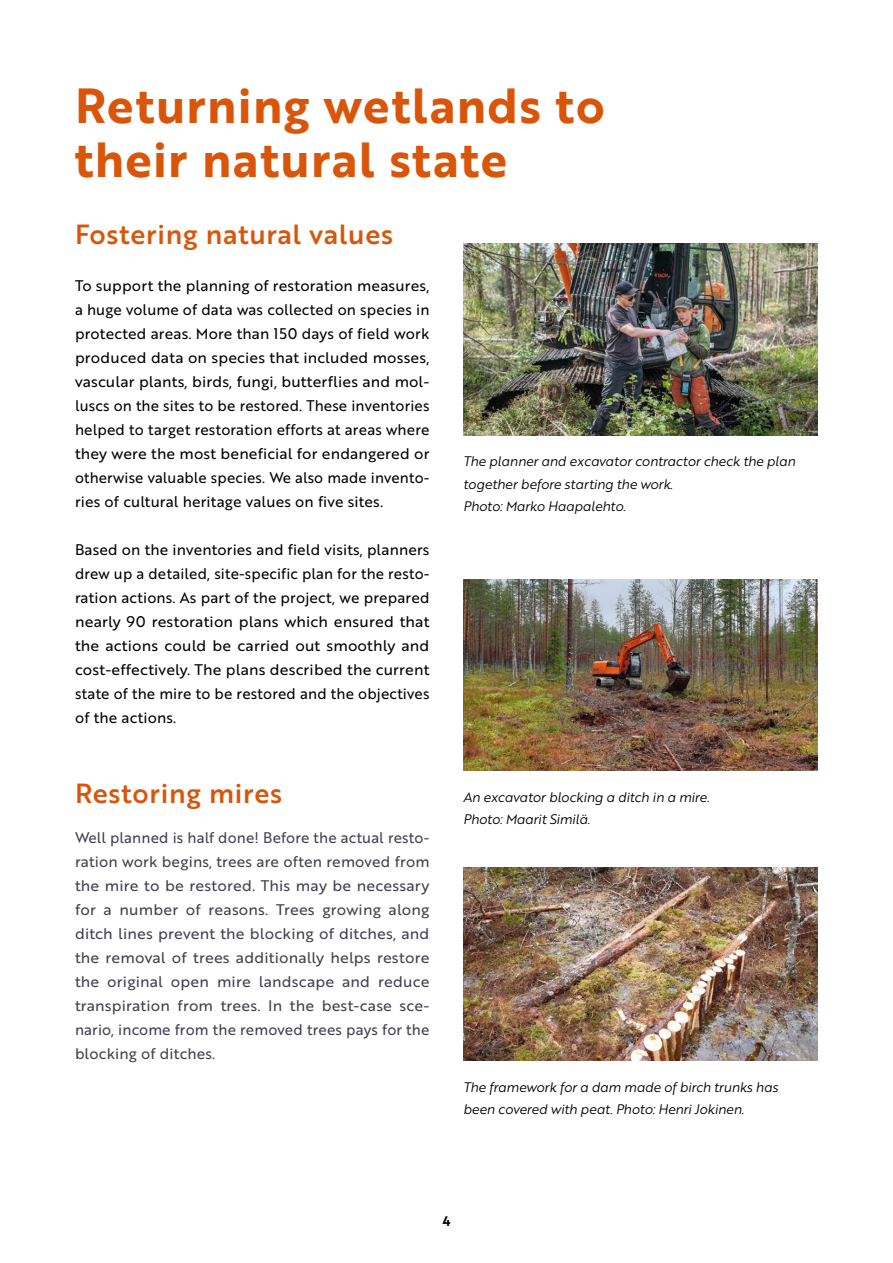
<style>
.page{position:relative;width:893px;height:1263px;background:#fff}
.page>*{position:absolute;margin:0;border:0;box-sizing:border-box;transform-origin:0 0}
.Otsikko_H2{font:48px/54px "Brother 1816 Bold";letter-spacing:.025em;color:#d85509}
.Otsikko_H3{font:27px "Brother 1816 Medium";letter-spacing:.025em;color:#d85509}
.Leipäteksti{font:15px/24px "Brother 1816 Regular";letter-spacing:.01em;color:#000;text-align:justify}
.Leipäteksti-2{font:15px/24px "Brother 1816 Regular";letter-spacing:.01em;color:#423f4e;text-align:justify}
.Kuvateksti{font:13.5px/22.5px "Brother 1816 Book Italic";letter-spacing:-.02em;color:#000}
.t1{font:13.5px "Brother 1816 Bold";color:#000}
</style>
<div class="page">
<img style="left:463px;top:243px;width:355px;height:192px">
<img style="left:463px;top:579px;width:355px;height:191px">
<img style="left:463px;top:867px;width:355px;height:194px">
<h2 class="Otsikko_H2" style="left:75px;top:77px;width:531px">Returning wetlands to their natural state</h2>
<h3 class="Otsikko_H3" style="left:75px;top:214px;width:320px">Fostering natural values</h3>
<p class="Leipäteksti" style="left:75px;top:273px;width:356px">To support the planning of restoration measures, a huge volume of data was collected on species in protected areas. More than 150 days of field work produced data on species that included mosses, vascular plants, birds, fungi, butterflies and mol&shy;luscs on the sites to be restored. These inventories helped to target restoration efforts at areas where they were the most beneficial for endangered or otherwise valuable species. We also made invento&shy;ries of cultural heritage values on five sites.</p>
<p class="Leipäteksti" style="left:75px;top:537px;width:356px">Based on the inventories and field visits, planners drew up a detailed, site-specific plan for the resto&shy;ration actions. As part of the project, we prepared nearly 90 restoration plans which ensured that the actions could be carried out smoothly and cost-effectively. The plans described the current state of the mire to be restored and the objectives of the actions.</p>
<h3 class="Otsikko_H3" style="left:75px;top:773px;width:209px">Restoring mires</h3>
<p class="Leipäteksti-2" style="left:75px;top:825px;width:356px">Well planned is half done! Before the actual resto&shy;ration work begins, trees are often removed from the mire to be restored. This may be necessary for a number of reasons. Trees growing along ditch lines prevent the blocking of ditches, and the removal of trees additionally helps restore the original open mire landscape and reduce transpiration from trees. In the best-case sce&shy;nario, income from the removed trees pays for the blocking of ditches.</p>
<p class="Kuvateksti" style="left:463px;top:450px;width:334px">The planner and excavator contractor check the plan together before starting the work.<br>Photo: Marko Haapalehto.</p>
<p class="Kuvateksti" style="left:463px;top:785px;width:248px">An excavator blocking a ditch in a mire.<br>Photo: Maarit Similä.</p>
<p class="Kuvateksti" style="left:463px;top:1075px;width:316px">The framework for a dam made of birch trunks has been covered with peat. Photo: Henri Jokinen.</p>
<p class="t1" style="left:442px;top:1211px;width:10px">4</p>
</div>
